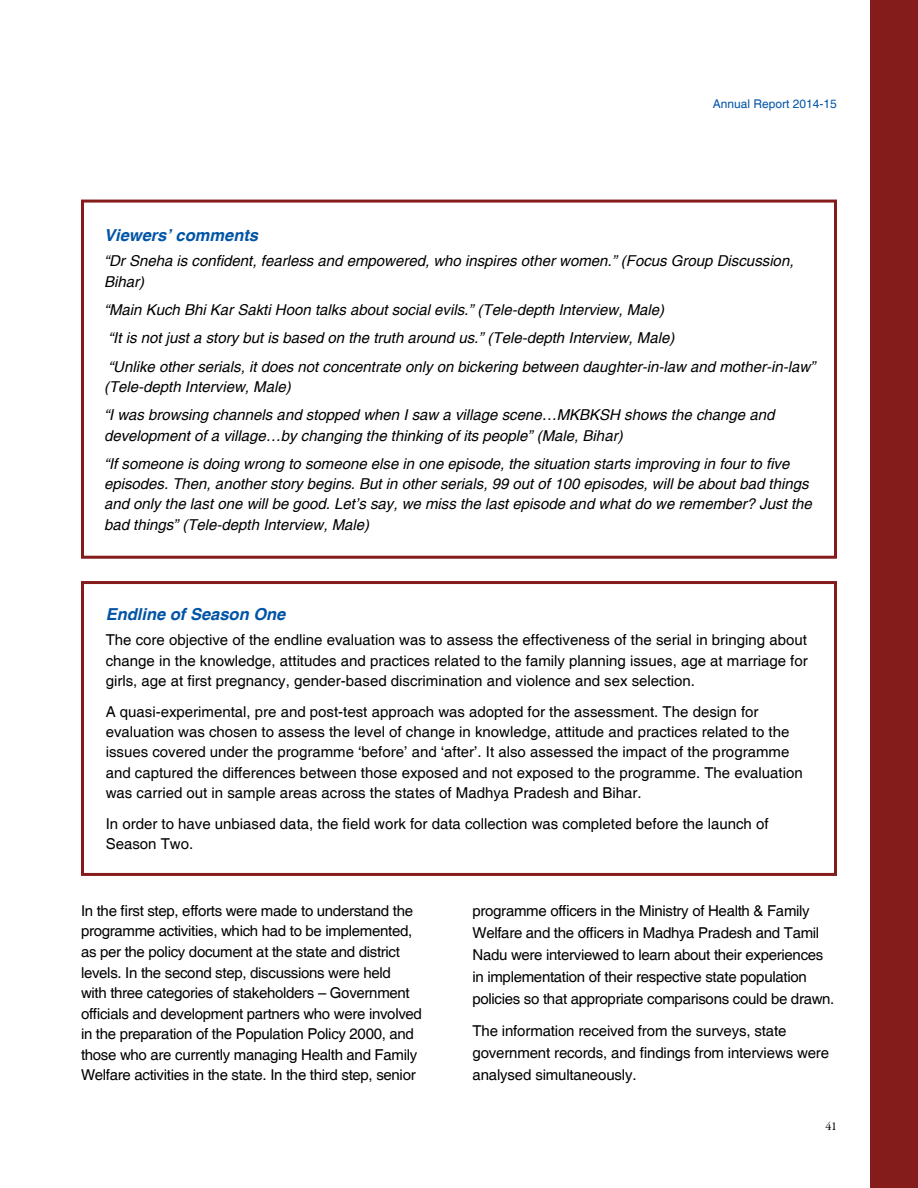
<style>
.page{position:relative;width:918px;height:1188px;background:#fff}
.page>*{position:absolute;margin:0;border:0;box-sizing:border-box;transform-origin:0 0}
.t1{font:italic 700 16.5px "Helvetica";color:#0054a6}
.t2{font:15px/20.5px "Helvetica";letter-spacing:-.01em;color:#000}
.t3{font:italic 15px/28.3px "Helvetica";color:#000}
.t4{font:12px "Helvetica";color:#0054a6}
.t5{font:12px "Garamond Premr Pro";color:#000}
</style>
<div class="page">
<div style="left:870px;top:0;width:48px;height:1188px;background:#841c1b"></div>
<div style="left:81px;top:200px;width:756px;height:359px;border:3px solid #841c1b"></div>
<div style="left:81px;top:581px;width:756px;height:295px;border:3px solid #841c1b"></div>
<p class="t4" style="left:713px;top:97px;width:126px">Annual Report 2014-15</p>
<p class="t1" style="left:104px;top:225px;width:156px">Viewers’ comments</p>
<p class="t3" style="left:104px;top:252px;width:691px;line-height:20.2px">“Dr Sneha is confident, fearless and empowered, who inspires other women.” (Focus Group Discussion,<br>Bihar)</p>
<p class="t3" style="left:104px;top:296px;width:713px">“Main Kuch Bhi Kar Sakti Hoon talks about social evils.” (Tele-depth Interview, Male)<br>“It is not just a story but is based on the truth around us.” (Tele-depth Interview, Male)<br>“Unlike other serials, it does not concentrate only on bickering between daughter-in-law and mother-in-law”</p>
<p class="t3" style="left:104px;top:373px;width:672px">(Tele-depth Interview, Male)<br>“I was browsing channels and stopped when I saw a village scene…MKBKSH shows the change and</p>
<p class="t3" style="left:104px;top:422px;width:687px">development of a village…by changing the thinking of its people” (Male, Bihar)<br>“If someone is doing wrong to someone else in one episode, the situation starts improving in four to five</p>
<p class="t3" style="left:104px;top:474px;width:709px;line-height:20.2px">episodes. Then, another story begins. But in other serials, 99 out of 100 episodes, will be about bad things and only the last one will be good. Let’s say, we miss the last episode and what do we remember? Just the bad things” (Tele-depth Interview, Male)</p>
<p class="t1" style="left:106px;top:604px;width:181px">Endline of Season One</p>
<p class="t2" style="left:106px;top:631px;width:704px;text-align:justify">The core objective of the endline evaluation was to assess the effectiveness of the serial in bringing about change in the knowledge, attitudes and practices related to the family planning issues, age at marriage for girls, age at first pregnancy, gender-based discrimination and violence and sex selection.</p>
<p class="t2" style="left:106px;top:702px;width:699px">A quasi-experimental, pre and post-test approach was adopted for the assessment. The design for evaluation was chosen to assess the level of change in knowledge, attitude and practices related to the issues covered under the programme ‘before’ and ‘after’. It also assessed the impact of the programme and captured the differences between those exposed and not exposed to the programme. The evaluation was carried out in sample areas across the states of Madhya Pradesh and Bihar.</p>
<p class="t2" style="left:106px;top:814px;width:664px">In order to have unbiased data, the field work for data collection was completed before the launch of<br>Season Two.</p>
<p class="t2" style="left:81px;top:901px;width:342px">In the first step, efforts were made to understand the programme activities, which had to be implemented, as per the policy document at the state and district levels. In the second step, discussions were held<br>with three categories of stakeholders – Government officials and development partners who were involved in the preparation of the Population Policy 2000, and those who are currently managing Health and Family Welfare activities in the state. In the third step, senior</p>
<p class="t2" style="left:472px;top:900px;width:363px;line-height:21.9px">programme officers in the Ministry of Health &amp; Family Welfare and the officers in Madhya Pradesh and Tamil Nadu were interviewed to learn about their experiences in implementation of their respective state population policies so that appropriate comparisons could be drawn.</p>
<p class="t2" style="left:472px;top:1021px;width:358px;line-height:21.9px">The information received from the surveys, state government records, and findings from interviews were analysed simultaneously.</p>
<p class="t5" style="left:825px;top:1119px;width:13px">41</p>
</div>
